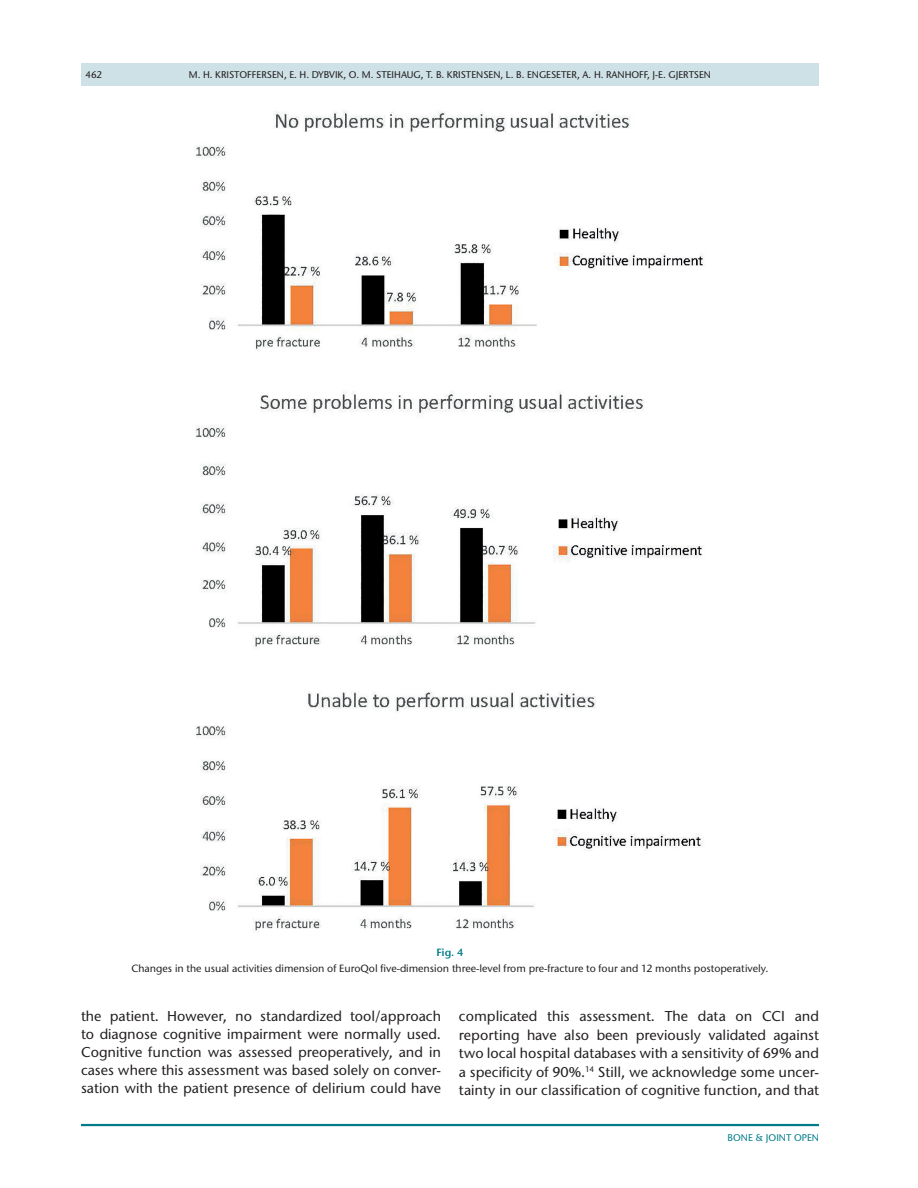
<style>
.page{position:relative;width:918px;height:1188px;background:#fff}
.page>*{position:absolute;margin:0;border:0;box-sizing:border-box;transform-origin:0 0}
.t1{font:500 14.25px/18px "Stone Sans ITC Pro";color:#231f20;text-align:justify}
.t2{font:500 10.5px "Stone Sans ITC Pro";color:#231f20}
.t3{font:600 10.5px "Stone Sans ITC Pro";color:#007c89}
.t4{font:500 9.75px "Stone Sans ITC Pro";color:#231f20}
.t5{font:500 9.75px "Stone Sans ITC Pro";color:#007c89}
</style>
<div class="page">
<hr style="left:81px;top:1124px;width:738px;height:2px;background:#007c89">
<div style="left:81px;top:63px;width:738px;height:23px;background:#cee1e6"></div>
<img style="left:196px;top:111px;width:508px;height:820px">
<p class="t4" style="left:85px;top:68px;width:18px">462</p>
<p class="t4" style="left:189px;top:68px;width:524px">M. H. KRISTOFFERSEN, E. H. DYBVIK, O. M. STEIHAUG, T. B. KRISTENSEN, L. B. ENGESETER, A. H. RANHOFF, J-E. GJERTSEN</p>
<p class="t3" style="left:436px;top:946px;width:29px">Fig. 4</p>
<p class="t2" style="left:131px;top:962px;width:639px">Changes in the usual activities dimension of EuroQol five-dimension three-level from pre-fracture to four and 12 months postoperatively.</p>
<p class="t1" style="left:81px;top:1007px;width:362px">the patient. However, no standardized tool/approach to diagnose cognitive impairment were normally used.<br>Cognitive function was assessed preoperatively, and in cases where this assessment was based solely on conver&shy;sation with the patient presence of delirium could have</p>
<p class="t1" style="left:459px;top:1007px;width:362px;line-height:18.5px">complicated this assessment. The data on CCI and reporting have also been previously validated against two local hospital databases with a sensitivity of 69% and a specificity of 90%.<sup>14</sup> Still, we acknowledge some uncer&shy;tainty in our classification of cognitive function, and that</p>
<p class="t5" style="left:728px;top:1132px;width:93px">BONE &amp; JOINT OPEN</p>
</div>
